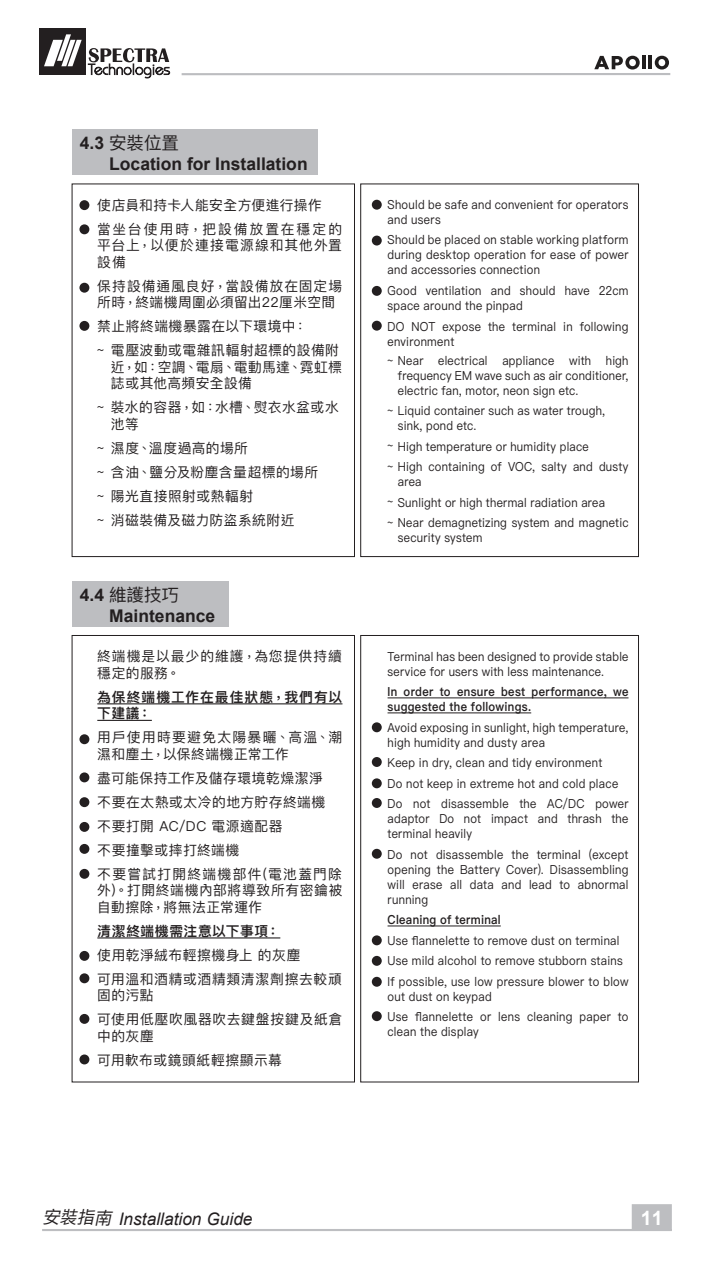
<style>
.page{position:relative;width:709px;height:1276px;background:#fff}
.page>*{position:absolute;margin:0;border:0;box-sizing:border-box;transform-origin:0 0}
.t1{font:700 19.75px "Arial";color:#fff}
.t2{font:700 17.5px "Arial";color:#231f20}
.t3{font:17.5px "Ping Fang TC";color:#231f20}
.t4{font:italic 17.25px "Arial";color:#231f20}
.t5{font:13.75px/24px "Ping Fang TC";letter-spacing:.04em;color:#231f20}
.t6{font:13.75px/16.5px "Ping Fang TC";letter-spacing:.07em;color:#231f20}
.t7{font:600 13.75px/16.5px "Ping Fang TC";letter-spacing:.055em;color:#231f20}
.t8{font:13.75px/16.5px "Ping Fang TC";letter-spacing:.08em;color:#231f20}
.t9{font:600 13.75px "Ping Fang TC";letter-spacing:.035em;color:#231f20}
.t10{font:12.5px/15px "Ping Fang TC";letter-spacing:.025em;color:#231f20;scale:.9 1}
.t11{font:600 12.5px/15px "Ping Fang TC";letter-spacing:.03em;color:#231f20;scale:.9 1}
.s1{font-family:"Arial";font-weight:700}
.s2{font-family:"Ping Fang TC"}
</style>
<div class="page">
<svg style="left:39px;top:28px;width:1px;height:47px"></svg>
<div style="left:40px;top:28px;width:46px;height:47px;background:#231f20"></div>
<svg style="left:88px;top:48px;width:82px;height:31px"></svg>
<svg style="left:44px;top:34px;width:38px;height:32px"></svg>
<hr style="left:182px;top:73px;width:488px;height:2px;background:#bcbdc0">
<hr style="left:42px;top:1229px;width:630px;height:2px;background:#bdbec1">
<div style="left:631px;top:1204px;width:41px;height:26px;background:#bdbec1;border:2px solid #bdbec1"></div>
<div style="left:72px;top:130px;width:246px;height:45px;background:#bdbec1"></div>
<div style="left:79px;top:200px;width:10px;height:10px;background:#231f20;border-radius:50%"></div>
<div style="left:79px;top:283px;width:10px;height:10px;background:#231f20;border-radius:50%"></div>
<div style="left:79px;top:224px;width:10px;height:10px;background:#231f20;border-radius:50%"></div>
<div style="left:79px;top:321px;width:10px;height:10px;background:#231f20;border-radius:50%"></div>
<div style="left:372px;top:200px;width:10px;height:10px;background:#231f20;border-radius:50%"></div>
<div style="left:372px;top:236px;width:10px;height:9px;background:#231f20;border-radius:50%"></div>
<div style="left:372px;top:286px;width:10px;height:10px;background:#231f20;border-radius:50%"></div>
<div style="left:372px;top:321px;width:10px;height:10px;background:#231f20;border-radius:50%"></div>
<div style="left:72px;top:184px;width:283px;height:373px;border:1px solid #231f20"></div>
<div style="left:360px;top:184px;width:279px;height:373px;border:1px solid #231f20"></div>
<div style="left:72px;top:581px;width:156px;height:46px;background:#bdbec1"></div>
<hr style="left:97px;top:703px;width:245px;height:1px;background:#231f20">
<hr style="left:97px;top:720px;width:55px;height:1px;background:#231f20">
<hr style="left:97px;top:937px;width:183px;height:1px;background:#231f20">
<div style="left:79px;top:734px;width:10px;height:10px;background:#231f20;border-radius:50%"></div>
<div style="left:79px;top:797px;width:10px;height:10px;background:#231f20;border-radius:50%"></div>
<div style="left:79px;top:822px;width:10px;height:10px;background:#231f20;border-radius:50%"></div>
<div style="left:79px;top:844px;width:10px;height:10px;background:#231f20;border-radius:50%"></div>
<div style="left:79px;top:869px;width:10px;height:10px;background:#231f20;border-radius:50%"></div>
<div style="left:79px;top:951px;width:10px;height:10px;background:#231f20;border-radius:50%"></div>
<div style="left:79px;top:973px;width:10px;height:10px;background:#231f20;border-radius:50%"></div>
<div style="left:79px;top:1014px;width:10px;height:10px;background:#231f20;border-radius:50%"></div>
<div style="left:79px;top:1054px;width:10px;height:10px;background:#231f20;border-radius:50%"></div>
<div style="left:79px;top:772px;width:10px;height:10px;background:#231f20;border-radius:50%"></div>
<div style="left:372px;top:722px;width:10px;height:10px;background:#231f20;border-radius:50%"></div>
<div style="left:372px;top:757px;width:10px;height:10px;background:#231f20;border-radius:50%"></div>
<div style="left:372px;top:778px;width:10px;height:10px;background:#231f20;border-radius:50%"></div>
<div style="left:372px;top:798px;width:10px;height:10px;background:#231f20;border-radius:50%"></div>
<div style="left:372px;top:849px;width:10px;height:9px;background:#231f20;border-radius:50%"></div>
<div style="left:372px;top:935px;width:10px;height:10px;background:#231f20;border-radius:50%"></div>
<div style="left:372px;top:956px;width:10px;height:10px;background:#231f20;border-radius:50%"></div>
<div style="left:372px;top:977px;width:10px;height:9px;background:#231f20;border-radius:50%"></div>
<div style="left:372px;top:1011px;width:10px;height:10px;background:#231f20;border-radius:50%"></div>
<hr style="left:387px;top:697px;width:241px;height:1px;background:#231f20">
<hr style="left:387px;top:712px;width:144px;height:1px;background:#231f20">
<hr style="left:387px;top:925px;width:114px;height:1px;background:#231f20">
<div style="left:72px;top:635px;width:283px;height:447px;border:1px solid #231f20"></div>
<div style="left:360px;top:635px;width:279px;height:447px;border:1px solid #231f20"></div>
<svg style="left:594px;top:56px;width:45px;height:13px"></svg>
<hr style="left:642px;top:55px;width:4px;height:14px;background:#211e1e">
<hr style="left:648px;top:55px;width:4px;height:14px;background:#211e1e">
<svg style="left:654px;top:56px;width:15px;height:13px"></svg>
<h2 class="t3" style="left:80px;top:132px;width:101px"><span class="s1">4.3</span> 安裝位置</h2>
<h2 class="t2" style="left:109px;top:153px;width:200px">Location for Installation</h2>
<p class="t5" style="left:97px;top:193px;width:246px">使店員和持卡人能安全方便進行操作<br>當坐台使用時，把設備放置在穩定的</p>
<p class="t8" style="left:97px;top:237px;width:246px">平台上，以便於連接電源線和其他外置設備</p>
<p class="t5" style="left:97px;top:277px;width:246px;line-height:16.5px">保持設備通風良好，當設備放在固定場所時，終端機周圍必須留出22厘米空間</p>
<p class="t5" style="left:97px;top:314px;width:243px">禁止將終端機暴露在以下環境中：<br>~ 電壓波動或電雜訊輻射超標的設備附</p>
<p class="t5" style="left:111px;top:358px;width:232px;line-height:16.5px">近，如：空調、電扇、電動馬達、霓虹標誌或其他高頻安全設備</p>
<p class="t5" style="left:111px;top:399px;width:229px;line-height:16.5px;text-indent:-14px">~ 裝水的容器，如：水槽、熨衣水盆或水池等</p>
<p class="t5" style="left:97px;top:436px;width:222px">~ 濕度、溫度過高的場所<br>~ 含油、鹽分及粉塵含量超標的場所~ 陽光直接照射或熱輻射<br>~ 消磁裝備及磁力防盜系統附近</p>
<h2 class="t3" style="left:80px;top:584px;width:101px"><span class="s1">4.4</span> 維護技巧</h2>
<h2 class="t2" style="left:109px;top:604px;width:107px">Maintenance</h2>
<p class="t6" style="left:97px;top:648px;width:246px">終端機是以最少的維護，為您提供持續穩定的服務。</p>
<p class="t7" style="left:97px;top:688px;width:246px">為保終端機工作在最佳狀態，我們有以下建議：</p>
<p class="t6" style="left:97px;top:729px;width:246px">用戶使用時要避免太陽暴曬、高溫、潮濕和塵土，以保終端機正常工作</p>
<p class="t5" style="left:97px;top:765px;width:246px">盡可能保持工作及儲存環境乾燥潔淨<br>不要在太熱或太冷的地方貯存終端機不要打開 AC/DC 電源適配器<br>不要撞擊或摔打終端機<br>不要嘗試打開終端機部件(電池蓋門除</p>
<p class="t5" style="left:97px;top:882px;width:247px;line-height:16.5px">外)。打開終端機內部將導致所有密鑰被自動擦除，將無法正常運作</p>
<p class="t9" style="left:97px;top:922px;width:184px">清潔終端機需注意以下事項：</p>
<p class="t5" style="left:97px;top:942px;width:246px">使用乾淨絨布輕擦機身上 的灰塵<br>可用溫和酒精或酒精類清潔劑擦去較頑</p>
<p class="t5" style="left:97px;top:983px;width:246px">固的污點<br>可使用低壓吹風器吹去鍵盤按鍵及紙倉</p>
<p class="t5" style="left:97px;top:1023px;width:186px">中的灰塵<br>可用軟布或鏡頭紙輕擦顯示幕</p>
<p class="t10" style="left:387px;top:197px;width:269px">Should be safe and convenient for operators and users</p>
<p class="t10" style="left:387px;top:232px;width:269px;text-align:justify">Should be placed on stable working platform during desktop operation for ease of power and accessories connection</p>
<p class="t10" style="left:387px;top:283px;width:269px">Good ventilation and should have 22cm space around the pinpad</p>
<p class="t10" style="left:387px;top:318px;width:269px">DO NOT expose the terminal in following environment</p>
<p class="t10" style="left:398px;top:352px;width:258px;text-align:justify;text-indent:-10px">~ Near electrical appliance with high frequency EM wave such as air conditioner, electric fan, motor, neon sign etc.</p>
<p class="t10" style="left:398px;top:403px;width:232px;text-indent:-10px">~ Liquid container such as water trough, sink, pond etc.</p>
<p class="t10" style="left:387px;top:436px;width:269px;line-height:20.5px">~ High temperature or humidity place<br>~ High containing of VOC, salty and dusty</p>
<p class="t10" style="left:387px;top:471px;width:269px;line-height:20.5px;text-indent:10px">area<br>~ Sunlight or high thermal radiation area<br>~ Near demagnetizing system and magnetic</p>
<p class="t10" style="left:398px;top:530px;width:95px">security system</p>
<p class="t10" style="left:387px;top:648px;width:269px">Terminal has been designed to provide stable service for users with less maintenance.</p>
<p class="t11" style="left:387px;top:684px;width:269px">In order to ensure best performance, we suggested the followings.</p>
<p class="t10" style="left:387px;top:719px;width:269px">Avoid exposing in sunlight, high temperature, high humidity and dusty area</p>
<p class="t10" style="left:387px;top:752px;width:269px;line-height:20.5px">Keep in dry, clean and tidy environment<br>Do not keep in extreme hot and cold place<br>Do not disassemble the AC/DC power</p>
<p class="t10" style="left:387px;top:811px;width:269px">adaptor Do not impact and thrash the terminal heavily</p>
<p class="t10" style="left:387px;top:846px;width:269px;text-align:justify">Do not disassemble the terminal (except opening the Battery Cover). Disassembling will erase all data and lead to abnormal running</p>
<p class="t11" style="left:387px;top:912px;width:127px">Cleaning of terminal</p>
<p class="t10" style="left:387px;top:929px;width:269px;line-height:20.5px">Use flannelette to remove dust on terminal<br>Use mild alcohol to remove stubborn stains<br>If possible, use low pressure blower to blow</p>
<p class="t10" style="left:387px;top:985px;width:269px;line-height:20.5px">out dust on keypad<br>Use flannelette or lens cleaning paper to</p>
<p class="t10" style="left:387px;top:1024px;width:103px">clean the display</p>
<h3 class="t4" style="left:42px;top:1208px;width:212px"><span class="s2">安裝指南</span> Installation Guide</h3>
<h1 class="t1" style="left:641px;top:1204px;width:23px">11</h1>
</div>
